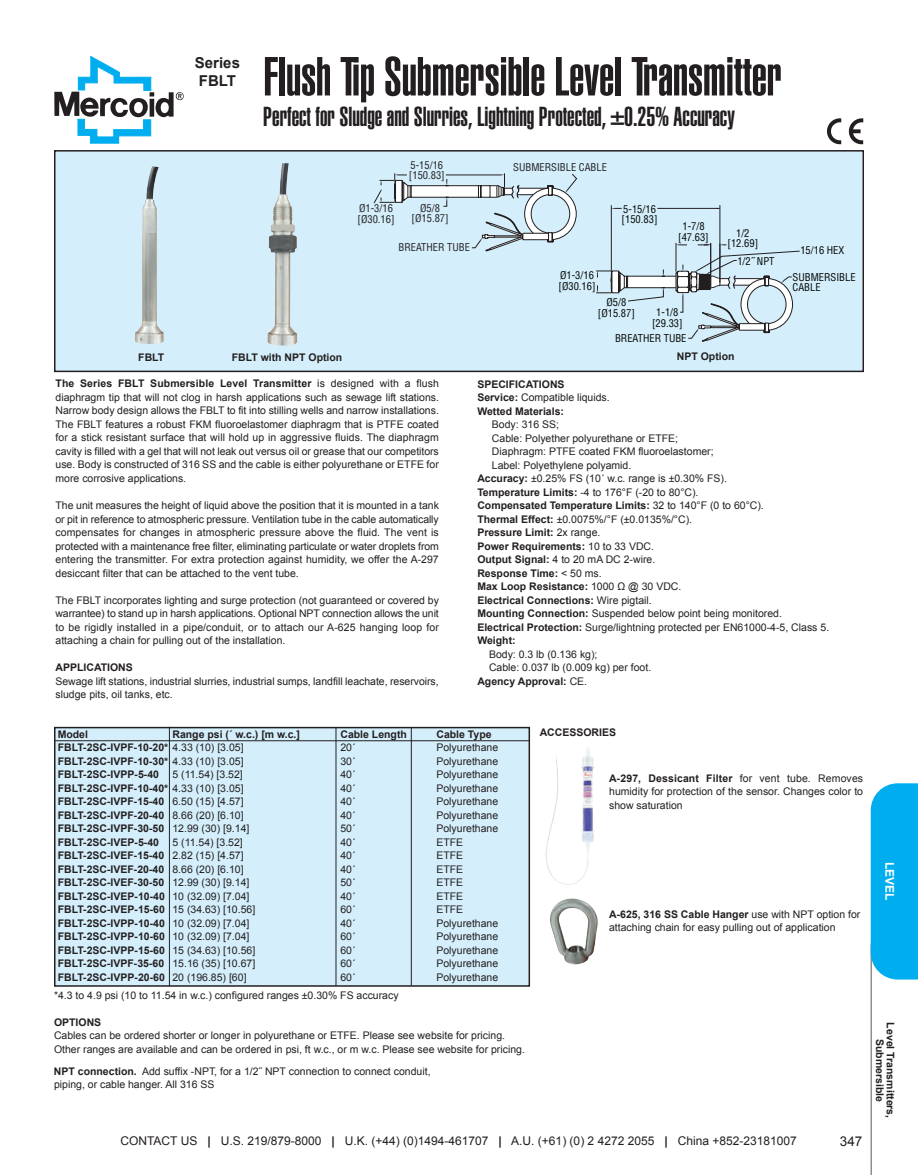
<style>
.page{position:relative;width:918px;height:1175px;background:#fff}
.page>*{position:absolute;margin:0;border:0;box-sizing:border-box;transform-origin:0 0}
.t1{font:900 extra-condensed 54px "Helvetica";color:#231f20}
.t2{font:900 extra-condensed 27px "Helvetica";color:#231f20}
.t3{font:700 15px/18px "Arial";color:#231f20}
.t4{font:13.5px "Arial";color:#231f20}
.t5{font:12px "Arial";color:#231f20}
.t6{font:700 12px "Arial";color:#fff}
.t7{font:10.5px/13.5px "Arial";color:#231f20}
.t8{font:700 10.5px/13.5px "Arial";color:#231f20}
.t9{font:condensed 10.5px/10.5px "Helvetica";color:#040503;text-align:center}
.t10{font:condensed 10.5px/10.5px "Helvetica";color:#231f20}
.s1{font-weight:700}
.s2{font-weight:400}
</style>
<div class="page">
<svg style="left:54px;top:56px;width:130px;height:87px"></svg>
<div style="left:56px;top:152px;width:806px;height:218px;background:#d4effb"></div>
<div style="left:54px;top:150px;width:810px;height:222px;border:2px solid #231f20"></div>
<div style="left:55px;top:727px;width:474px;height:259px;background:#d4effb"></div>
<div style="left:54px;top:727px;width:476px;height:259px;border:2px solid #231f20"></div>
<img style="left:135px;top:166px;width:29px;height:178px">
<hr style="left:169px;top:726px;width:1px;height:260px;background:#231f20">
<hr style="left:55px;top:740px;width:475px;height:1px;background:#231f20">
<svg style="left:373px;top:173px;width:205px;height:79px"></svg>
<img style="left:267px;top:163px;width:30px;height:182px">
<hr style="left:336px;top:727px;width:1px;height:259px;background:#231f20">
<hr style="left:411px;top:727px;width:1px;height:258px;background:#231f20">
<img style="left:546px;top:747px;width:49px;height:138px">
<svg style="left:596px;top:205px;width:204px;height:137px"></svg>
<img style="left:550px;top:898px;width:48px;height:66px">
<svg style="left:849px;top:118px;width:14px;height:26px"></svg>
<svg style="left:827px;top:118px;width:14px;height:26px"></svg>
<svg style="left:871px;top:783px;width:47px;height:392px"></svg>
<h3 class="t3" style="left:195px;top:54px;width:47px">Series<br>FBLT</h3>
<h1 class="t1" style="left:263px;top:57px;width:520px">Flush Tip Submersible Level Transmitter</h1>
<h2 class="t2" style="left:263px;top:106px;width:473px">Perfect for Sludge and Slurries, Lightning Protected, ±0.25% Accuracy</h2>
<p class="t10" style="left:358px;top:203px;width:39px">Ø1-3/16 [Ø30.16]</p>
<p class="t10" style="left:409px;top:160px;width:37px">5-15/16 [150.83]</p>
<p class="t10" style="left:412px;top:203px;width:39px;text-align:center">Ø5/8 [Ø15.87]</p>
<p class="t10" style="left:398px;top:242px;width:73px">BREATHER TUBE</p>
<p class="t8" style="left:138px;top:351px;width:28px">FBLT</p>
<p class="t8" style="left:232px;top:351px;width:112px">FBLT with NPT Option</p>
<p class="t10" style="left:513px;top:162px;width:95px">SUBMERSIBLE CABLE</p>
<p class="t9" style="left:622px;top:204px;width:37px;text-align:left">5-15/16 [150.83]</p>
<p class="t9" style="left:559px;top:270px;width:39px;text-align:left">Ø1-3/16 [Ø30.16]</p>
<p class="t9" style="left:678px;top:221px;width:32px">1-7/8 [47.63]</p>
<p class="t9" style="left:598px;top:297px;width:39px">Ø5/8 [Ø15.87]</p>
<p class="t9" style="left:652px;top:307px;width:32px">1-1/8 [29.33]</p>
<p class="t9" style="left:615px;top:333px;width:73px">BREATHER TUBE</p>
<p class="t9" style="left:728px;top:228px;width:32px">1/2 [12.69]</p>
<p class="t9" style="left:737px;top:256px;width:39px">1/2˝ NPT</p>
<p class="t8" style="left:677px;top:349px;width:59px">NPT Option</p>
<p class="t9" style="left:800px;top:245px;width:46px">15/16 HEX</p>
<p class="t9" style="left:793px;top:272px;width:65px;text-align:left">SUBMERSIBLE<br>CABLE</p>
<p class="t7" style="left:56px;top:377px;width:385px;text-align:justify"><span class="s1">The Series FBLT Submersible Level Transmitter</span> is designed with a flush diaphragm tip that will not clog in harsh applications such as sewage lift stations.<br>Narrow body design allows the FBLT to fit into stilling wells and narrow installations.<br>The FBLT features a robust FKM fluoroelastomer diaphragm that is PTFE coated for a stick resistant surface that will hold up in aggressive fluids. The diaphragm cavity is filled with a gel that will not leak out versus oil or grease that our competitors use. Body is constructed of 316 SS and the cable is either polyurethane or ETFE for more corrosive applications.</p>
<p class="t7" style="left:56px;top:498px;width:385px;text-align:justify">The unit measures the height of liquid above the position that it is mounted in a tank or pit in reference to atmospheric pressure. Ventilation tube in the cable automatically compensates for changes in atmospheric pressure above the fluid. The vent is protected with a maintenance free filter, eliminating particulate or water droplets from entering the transmitter. For extra protection against humidity, we offer the A-297 desiccant filter that can be attached to the vent tube.</p>
<p class="t7" style="left:56px;top:593px;width:385px;text-align:justify">The FBLT incorporates lighting and surge protection (not guaranteed or covered by warrantee) to stand up in harsh applications. Optional NPT connection allows the unit to be rigidly installed in a pipe/conduit, or to attach our A-625 hanging loop for attaching a chain for pulling out of the installation.</p>
<p class="t8" style="left:56px;top:660px;width:79px">APPLICATIONS</p>
<p class="t7" style="left:56px;top:674px;width:385px">Sewage lift stations, industrial slurries, industrial sumps, landfill leachate, reservoirs, sludge pits, oil tanks, etc.</p>
<p class="t8" style="left:477px;top:377px;width:134px">SPECIFICATIONS<br>Service: <span class="s2">Compatible liquids.<br></span>Wetted Materials:</p>
<p class="t7" style="left:492px;top:418px;width:69px">Body: 316 SS;</p>
<p class="t7" style="left:492px;top:431px;width:188px">Cable: Polyether polyurethane or ETFE;</p>
<p class="t7" style="left:492px;top:445px;width:223px">Diaphragm: PTFE coated FKM fluoroelastomer;</p>
<p class="t7" style="left:492px;top:458px;width:141px">Label: Polyethylene polyamid.</p>
<p class="t7" style="left:477px;top:472px;width:251px"><span class="s1">Accuracy:</span> ±0.25% FS (10´ w.c. range is ±0.30% FS).</p>
<p class="t7" style="left:477px;top:485px;width:223px"><span class="s1">Temperature Limits:</span> -4 to 176°F (-20 to 80°C).</p>
<p class="t8" style="left:477px;top:499px;width:288px">Compensated Temperature Limits: <span class="s2">32 to 140°F (0 to 60°C).</span></p>
<p class="t7" style="left:477px;top:512px;width:216px"><span class="s1">Thermal Effect:</span> ±0.0075%/°F (±0.0135%/°C).</p>
<p class="t8" style="left:477px;top:526px;width:125px">Pressure Limit: <span class="s2">2x range.</span></p>
<p class="t8" style="left:477px;top:539px;width:178px">Power Requirements: <span class="s2">10 to 33 VDC.</span></p>
<p class="t7" style="left:477px;top:553px;width:179px"><span class="s1">Output Signal:</span> 4 to 20 mA DC 2-wire.</p>
<p class="t8" style="left:477px;top:566px;width:126px">Response Time: <span class="s2">&lt; 50 ms.</span></p>
<p class="t8" style="left:477px;top:580px;width:206px">Max Loop Resistance: <span class="s2">1000 Ω @ 30 VDC.</span></p>
<p class="t8" style="left:477px;top:593px;width:176px">Electrical Connections: <span class="s2">Wire pigtail.</span></p>
<p class="t7" style="left:477px;top:607px;width:306px"><span class="s1">Mounting Connection:</span> Suspended below point being monitored.</p>
<p class="t7" style="left:477px;top:620px;width:353px"><span class="s1">Electrical Protection:</span> Surge/lightning protected per EN61000-4-5, Class 5.</p>
<p class="t8" style="left:477px;top:634px;width:40px">Weight:</p>
<p class="t7" style="left:489px;top:647px;width:110px">Body: 0.3 lb (0.136 kg);</p>
<p class="t7" style="left:489px;top:661px;width:164px">Cable: 0.037 lb (0.009 kg) per foot.</p>
<p class="t8" style="left:477px;top:674px;width:111px">Agency Approval: <span class="s2">CE.</span></p>
<p class="t8" style="left:58px;top:727px;width:187px">Model<br>FBLT-2SC-IVPF-10-20* <span class="s2">4.33 (10) [3.05]<br></span>FBLT-2SC-IVPF-10-30* <span class="s2">4.33 (10) [3.05]<br></span>FBLT-2SC-IVPP-5-40<br>FBLT-2SC-IVPF-10-40* <span class="s2">4.33 (10) [3.05]<br></span>FBLT-2SC-IVPF-15-40<br>FBLT-2SC-IVPF-20-40<br>FBLT-2SC-IVPF-30-50<br>FBLT-2SC-IVEP-5-40<br>FBLT-2SC-IVEF-15-40<br>FBLT-2SC-IVEF-20-40<br>FBLT-2SC-IVEF-30-50<br>FBLT-2SC-IVEP-10-40<br>FBLT-2SC-IVEP-15-60<br>FBLT-2SC-IVPP-10-40<br>FBLT-2SC-IVPP-10-60<br>FBLT-2SC-IVPP-15-60<br>FBLT-2SC-IVPF-35-60<br>FBLT-2SC-IVPP-20-60</p>
<p class="t8" style="left:172px;top:727px;width:129px">Range psi (´ w.c.) [m w.c.]</p>
<p class="t7" style="left:172px;top:768px;width:72px">5 (11.54) [3.52]</p>
<p class="t7" style="left:172px;top:795px;width:84px">6.50 (15) [4.57]<br>8.66 (20) [6.10]<br>12.99 (30) [9.14]<br>5 (11.54) [3.52]<br>2.82 (15) [4.57]<br>8.66 (20) [6.10]<br>12.99 (30) [9.14]<br>10 (32.09) [7.04]<br>15 (34.63) [10.56]<br>10 (32.09) [7.04]<br>10 (32.09) [7.04]<br>15 (34.63) [10.56]<br>15.16 (35) [10.67]<br>20 (196.85) [60]</p>
<p class="t8" style="left:340px;top:727px;width:68px">Cable Length</p>
<p class="t7" style="left:340px;top:740px;width:17px;text-align:justify">20´ 30´ 40´ 40´ 40´ 40´ 50´ 40´ 40´ 40´ 50´ 40´ 60´ 40´ 60´ 60´ 60´ 60´</p>
<p class="t7" style="left:54px;top:988px;width:346px">*4.3 to 4.9 psi (10 to 11.54 in w.c.) configured ranges ±0.30% FS accuracy</p>
<p class="t8" style="left:436px;top:727px;width:57px">Cable Type</p>
<p class="t7" style="left:436px;top:740px;width:63px">Polyurethane<br>Polyurethane<br>Polyurethane<br>Polyurethane<br>Polyurethane<br>Polyurethane<br>Polyurethane<br>ETFE<br>ETFE<br>ETFE<br>ETFE<br>ETFE<br>ETFE<br>Polyurethane<br>Polyurethane<br>Polyurethane<br>Polyurethane<br>Polyurethane</p>
<p class="t8" style="left:54px;top:1015px;width:49px">OPTIONS</p>
<p class="t7" style="left:54px;top:1029px;width:472px">Cables can be ordered shorter or longer in polyurethane or ETFE. Please see website for pricing.<br>Other ranges are available and can be ordered in psi, ft w.c., or m w.c. Please see website for pricing.</p>
<p class="t7" style="left:54px;top:1064px;width:378px"><span class="s1">NPT connection.</span> Add suffix -NPT, for a 1/2˝ NPT connection to connect conduit, piping, or cable hanger. All 316 SS</p>
<p class="t8" style="left:540px;top:726px;width:78px">ACCESSORIES</p>
<p class="t7" style="left:609px;top:771px;width:256px;text-align:justify"><span class="s1">A-297, Dessicant Filter</span> for vent tube. Removes humidity for protection of the sensor. Changes color to show saturation</p>
<p class="t7" style="left:609px;top:907px;width:253px"><span class="s1">A-625, 316 SS Cable Hanger</span> use with NPT option for attaching chain for easy pulling out of application</p>
<p class="t5" style="left:121px;top:1133px;width:678px">CONTACT US <span class="s1">|</span> U.S. 219/879-8000 <span class="s1">|</span> U.K. (+44) (0)1494-461707 <span class="s1">|</span> A.U. (+61) (0) 2 4272 2055 <span class="s1">|</span> China +852-23181007</p>
<p class="t4" style="left:840px;top:1133px;width:24px">347</p>
<p class="t6" style="left:896px;top:862px;width:40px;rotate:90deg">LEVEL</p>
<p class="t8" style="left:896px;top:1022px;width:97px;line-height:10.5px;text-align:center;rotate:90deg">Level Transmitters,<br>Submersible</p>
</div>
